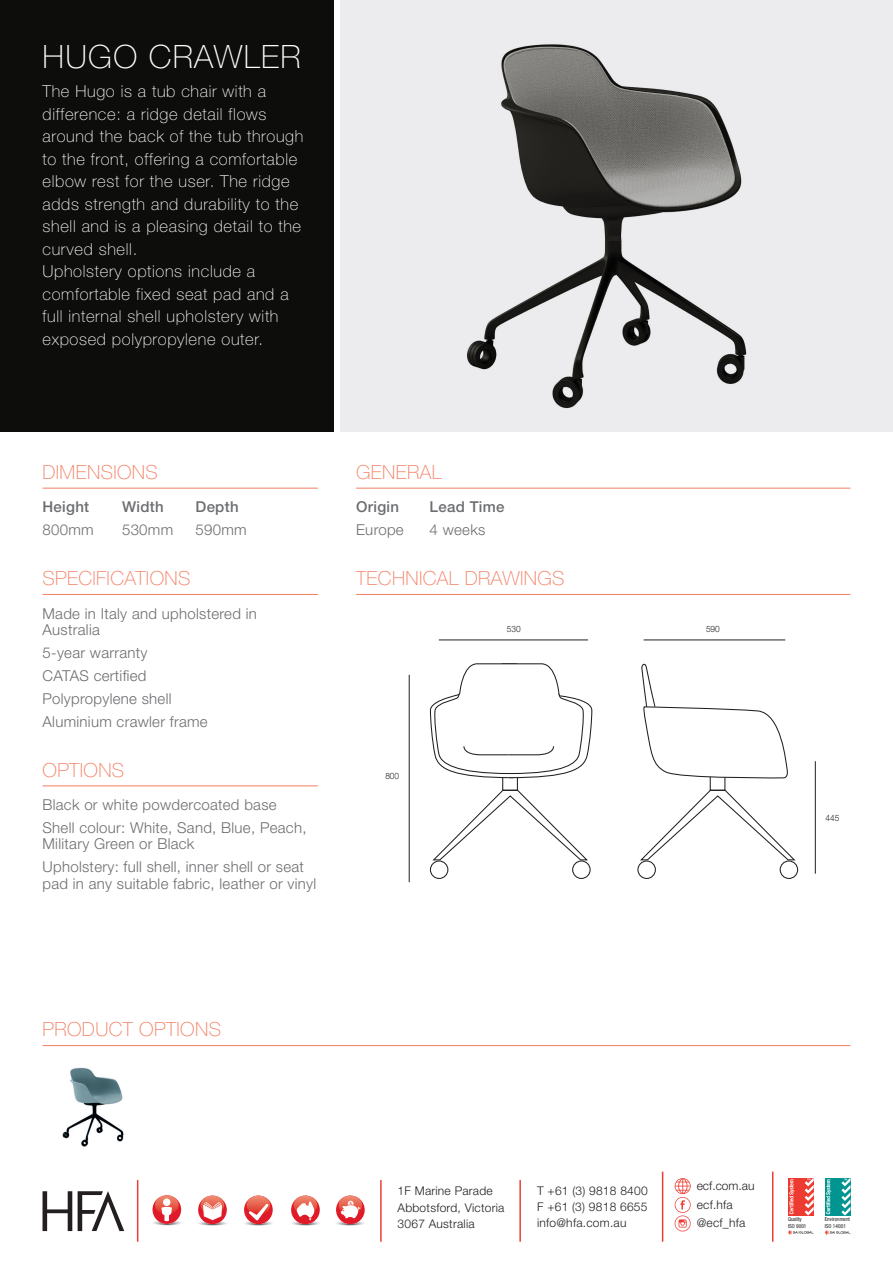
<style>
.page{position:relative;width:893px;height:1263px;background:#fff}
.page>*{position:absolute;margin:0;border:0;box-sizing:border-box;transform-origin:0 0}
.t1{font:100 32.1px "Helvetica Neue";letter-spacing:.04em;color:#fff}
.RED_heading{font:100 19.5px "Helvetica Neue";letter-spacing:.02em;color:#f37e62}
.t2{font:100 16.5px/22.5px "Helvetica Neue";letter-spacing:.04em;color:#fff}
.body_text{font:300 15px/16.5px "Helvetica Neue";letter-spacing:.02em;color:#6c6d70}
.body_text-2{font:500 15px "Helvetica Neue";letter-spacing:.02em;color:#6c6d70}
.body_text_bold{font:500 15px "Helvetica Neue";letter-spacing:.02em;color:#6c6d70}
.t3{font:300 12px "Helvetica Neue";letter-spacing:.02em;color:#231f20}
.measurements{font:300 8.7px "Helvetica Neue";color:#231f20;scale:.95 1}
.t4{font:condensed 5.4px/6.6px "Helvetica Neue";color:#231f20}
</style>
<div class="page">
<div style="left:502px;top:755px;width:16px;height:36px;border:1px solid #231f20"></div>
<div style="left:710px;top:755px;width:15px;height:36px;border:1px solid #231f20"></div>
<svg style="left:432px;top:789px;width:156px;height:72px"></svg>
<svg style="left:640px;top:789px;width:156px;height:72px"></svg>
<div style="left:0;top:0;width:334px;height:432px;background:#0d0d0c"></div>
<hr style="left:43px;top:488px;width:275px;height:1px;background:#f37e62">
<hr style="left:43px;top:594px;width:275px;height:1px;background:#f37e62">
<hr style="left:43px;top:785px;width:275px;height:1px;background:#f37e62">
<hr style="left:356px;top:488px;width:494px;height:1px;background:#f37e62">
<hr style="left:356px;top:594px;width:494px;height:1px;background:#f37e62">
<div style="left:340px;top:0;width:553px;height:432px;background:#ececee"></div>
<img style="left:467px;top:44px;width:280px;height:365px">
<hr style="left:439px;top:640px;width:149px;height:1px;background:#231f20">
<hr style="left:644px;top:640px;width:141px;height:1px;background:#231f20">
<hr style="left:409px;top:675px;width:1px;height:207px;background:#231f20">
<hr style="left:815px;top:761px;width:1px;height:113px;background:#231f20">
<hr style="left:43px;top:1045px;width:807px;height:1px;background:#f37e62">
<img style="left:62px;top:1067px;width:62px;height:80px">
<svg style="left:641px;top:663px;width:147px;height:116px"></svg>
<svg style="left:429px;top:663px;width:164px;height:116px"></svg>
<div style="left:430px;top:860px;width:18px;height:19px;border:1px solid #231f20;border-radius:50%"></div>
<div style="left:637px;top:860px;width:19px;height:19px;border:1px solid #231f20;border-radius:50%"></div>
<div style="left:572px;top:860px;width:19px;height:19px;border:1px solid #231f20;border-radius:50%"></div>
<div style="left:780px;top:860px;width:18px;height:19px;border:1px solid #231f20;border-radius:50%"></div>
<div style="left:788px;top:1177px;width:26px;height:38px;background:#ee3b32"></div>
<svg style="left:789px;top:1179px;width:5px;height:35px"></svg>
<svg style="left:805px;top:1177px;width:9px;height:38px"></svg>
<svg style="left:788px;top:1230px;width:26px;height:4px"></svg>
<div style="left:825px;top:1177px;width:25px;height:38px;background:#009590"></div>
<svg style="left:826px;top:1179px;width:5px;height:35px"></svg>
<svg style="left:841px;top:1177px;width:9px;height:38px"></svg>
<svg style="left:825px;top:1230px;width:25px;height:4px"></svg>
<svg style="left:675px;top:1178px;width:16px;height:53px"></svg>
<hr style="left:519px;top:1180px;width:2px;height:62px;background:#ee3e34">
<hr style="left:380px;top:1180px;width:2px;height:62px;background:#ee3e34">
<hr style="left:137px;top:1180px;width:1px;height:62px;background:#ee3e34">
<hr style="left:772px;top:1171px;width:1px;height:71px;background:#ee3e34">
<hr style="left:662px;top:1171px;width:1px;height:71px;background:#ee3e34">
<img style="left:336px;top:1219px;width:28px;height:7px">
<svg style="left:336px;top:1195px;width:29px;height:29px"></svg>
<img style="left:339px;top:1195px;width:23px;height:19px">
<svg style="left:341px;top:1196px;width:19px;height:22px"></svg>
<img style="left:292px;top:1219px;width:27px;height:7px">
<svg style="left:291px;top:1195px;width:29px;height:29px"></svg>
<img style="left:294px;top:1195px;width:23px;height:19px">
<svg style="left:297px;top:1196px;width:17px;height:24px"></svg>
<img style="left:244px;top:1219px;width:28px;height:7px">
<svg style="left:244px;top:1195px;width:29px;height:29px"></svg>
<img style="left:247px;top:1195px;width:23px;height:19px">
<svg style="left:249px;top:1204px;width:19px;height:16px"></svg>
<img style="left:153px;top:1219px;width:74px;height:7px">
<svg style="left:198px;top:1195px;width:29px;height:29px"></svg>
<img style="left:201px;top:1199px;width:23px;height:15px">
<svg style="left:203px;top:1195px;width:19px;height:25px"></svg>
<div style="left:153px;top:1195px;width:28px;height:29px;background:#e01a28;border-radius:50%"></div>
<img style="left:155px;top:1195px;width:24px;height:18px">
<div style="left:163px;top:1198px;width:7px;height:8px;background:#fff;border-radius:50%"></div>
<svg style="left:161px;top:1207px;width:11px;height:14px"></svg>
<svg style="left:187px;top:1221px;width:6px;height:3px"></svg>
<svg style="left:43px;top:1191px;width:29px;height:40px"></svg>
<svg style="left:78px;top:1191px;width:46px;height:40px"></svg>
<p class="t1" style="left:43px;top:38px;width:260px">HUGO CRAWLER</p>
<p class="t2" style="left:43px;top:80px;width:262px">The Hugo is a tub chair with a difference: a ridge detail flows around the back of the tub through to the front, offering a comfortable elbow rest for the user. The ridge adds strength and durability to the shell and is a pleasing detail to the curved shell.<br>Upholstery options include a comfortable fixed seat pad and a full internal shell upholstery with exposed polypropylene outer.</p>
<p class="RED_heading" style="left:43px;top:461px;width:117px">DIMENSIONS</p>
<p class="body_text-2" style="left:43px;top:498px;width:48px">Height</p>
<p class="body_text-2" style="left:122px;top:498px;width:43px">Width</p>
<p class="body_text-2" style="left:196px;top:498px;width:45px">Depth</p>
<p class="body_text" style="left:43px;top:521px;width:53px">800mm</p>
<p class="body_text" style="left:122px;top:521px;width:53px">530mm</p>
<p class="body_text" style="left:196px;top:521px;width:53px">590mm</p>
<p class="RED_heading" style="left:43px;top:567px;width:149px">SPECIFICATIONS</p>
<p class="body_text" style="left:43px;top:605px;width:216px">Made in Italy and upholstered in<br>Australia</p>
<p class="body_text" style="left:43px;top:644px;width:107px">5-year warranty</p>
<p class="body_text" style="left:43px;top:667px;width:105px">CATAS certified</p>
<p class="body_text" style="left:43px;top:690px;width:131px">Polypropylene shell</p>
<p class="body_text" style="left:43px;top:713px;width:167px">Aluminium crawler frame</p>
<p class="RED_heading" style="left:43px;top:758px;width:83px">OPTIONS</p>
<p class="body_text" style="left:43px;top:796px;width:236px">Black or white powdercoated base</p>
<p class="body_text" style="left:43px;top:819px;width:266px">Shell colour: White, Sand, Blue, Peach,<br>Military Green or Black</p>
<p class="body_text" style="left:43px;top:858px;width:275px">Upholstery: full shell, inner shell or seat pad in any suitable fabric, leather or vinyl</p>
<p class="RED_heading" style="left:356px;top:461px;width:87px">GENERAL</p>
<p class="body_text_bold" style="left:356px;top:498px;width:44px">Origin</p>
<p class="body_text_bold" style="left:430px;top:498px;width:76px">Lead Time</p>
<p class="body_text" style="left:356px;top:521px;width:49px">Europe</p>
<p class="body_text" style="left:430px;top:521px;width:57px">4 weeks</p>
<p class="RED_heading" style="left:356px;top:567px;width:210px">TECHNICAL DRAWINGS</p>
<p class="measurements" style="left:385px;top:771px;width:16px">800</p>
<p class="measurements" style="left:507px;top:623px;width:16px">530</p>
<p class="measurements" style="left:706px;top:623px;width:16px">590</p>
<p class="RED_heading" style="left:43px;top:1018px;width:180px">PRODUCT OPTIONS</p>
<p class="measurements" style="left:825px;top:812px;width:16px">445</p>
<p class="t3" style="left:398px;top:1184px;width:97px">1F Marine Parade</p>
<p class="t3" style="left:398px;top:1200px;width:108px">Abbotsford, Victoria</p>
<p class="t3" style="left:398px;top:1216px;width:79px">3067 Australia</p>
<p class="t3" style="left:537px;top:1183px;width:112px">T +61 (3) 9818 8400</p>
<p class="t3" style="left:537px;top:1200px;width:112px">F +61 (3) 9818 6655</p>
<p class="t3" style="left:537px;top:1216px;width:91px">info@hfa.com.au</p>
<p class="t3" style="left:697px;top:1178px;width:59px">ecf.com.au</p>
<p class="t3" style="left:697px;top:1197px;width:38px">ecf.hfa</p>
<p class="t3" style="left:697px;top:1216px;width:50px">@ecf_hfa</p>
<p class="t4" style="left:788px;top:1216px;width:20px">Quality<br>ISO 9001</p>
<p class="t4" style="left:825px;top:1216px;width:27px">Environment<br>ISO 14001</p>
</div>
